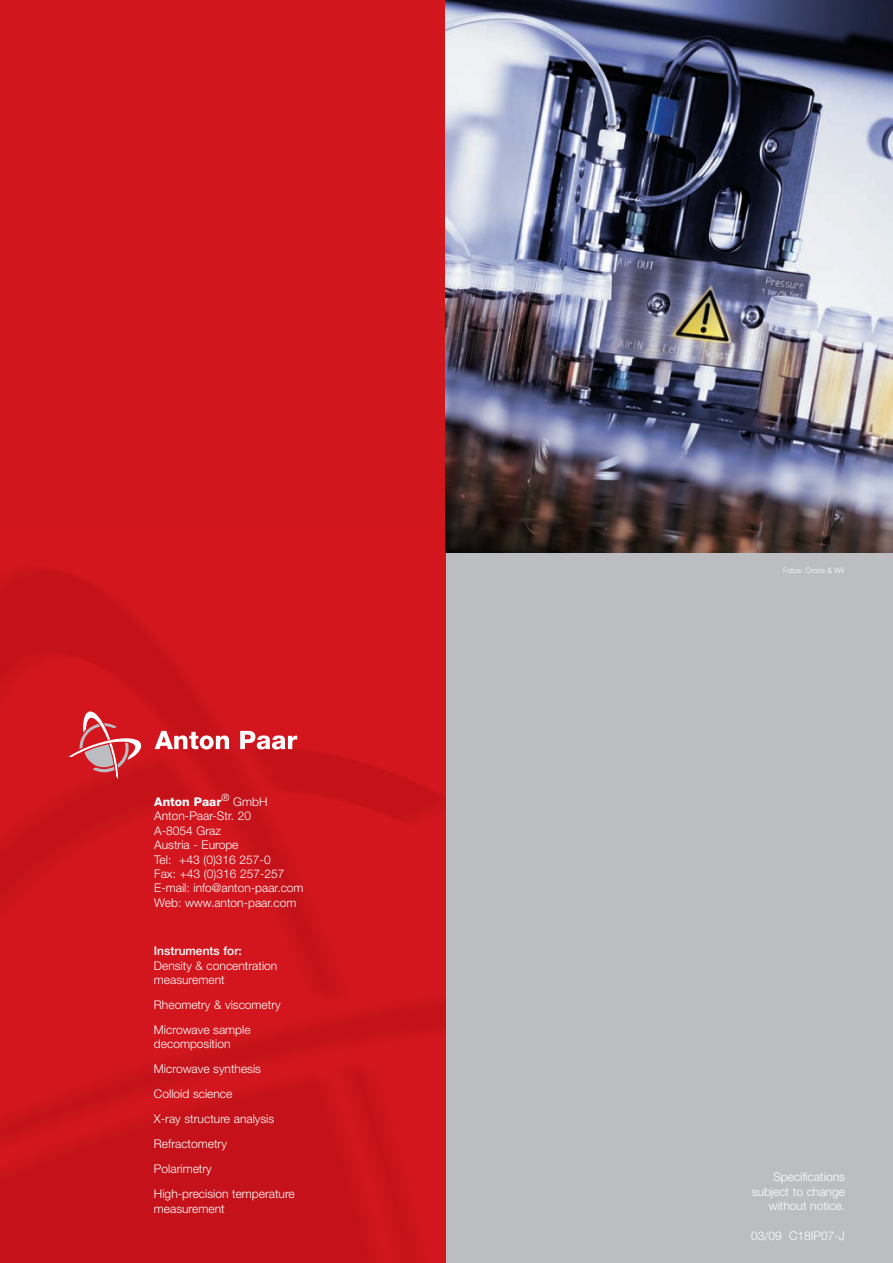
<style>
.page{position:relative;width:893px;height:1263px;background:#fff}
.page>*{position:absolute;margin:0;border:0;box-sizing:border-box;transform-origin:0 0}
.t1{font:300 12px/14.4px "Helvetica Neue LT";color:#fff}
.t2{font:500 12px "Helvetica Neue LT";color:#fff}
.t3{font:300 7.5px "Helvetica Neue LT";color:#fff}
.s1{font-weight:800}
</style>
<div class="page">
<div style="left:446px;top:553px;width:447px;height:710px;background:#bcbdc0"></div>
<div style="left:0;top:0;width:446px;height:1263px;background:#d2161e"></div>
<img style="left:0;top:530px;width:446px;height:733px">
<img style="left:446px;top:0;width:447px;height:553px">
<svg style="left:69px;top:710px;width:73px;height:68px"></svg>
<svg style="left:155px;top:731px;width:74px;height:18px"></svg>
<svg style="left:240px;top:731px;width:57px;height:18px"></svg>
<p class="t1" style="left:154px;top:794px;width:151px"><span class="s1">Anton Paar</span><sup>®</sup> GmbH<br>Anton-Paar-Str. 20<br>A-8054 Graz<br>Austria - Europe<br>Tel: +43 (0)316 257-0<br>Fax: +43 (0)316 257-257<br>E-mail: info@anton-paar.com<br>Web: www.anton-paar.com</p>
<p class="t2" style="left:154px;top:944px;width:89px">Instruments for:</p>
<p class="t1" style="left:154px;top:958px;width:125px">Density &amp; concentration measurement</p>
<p class="t1" style="left:154px;top:992px;width:128px;line-height:24.9px">Rheometry &amp; viscometry<br>Microwave sample</p>
<p class="t1" style="left:154px;top:1031px;width:142px;line-height:24.9px">decomposition<br>Microwave synthesis<br>Colloid science<br>X-ray structure analysis<br>Refractometry<br>Polarimetry<br>High-precision temperature</p>
<p class="t1" style="left:154px;top:1201px;width:72px">measurement</p>
<p class="t3" style="left:783px;top:566px;width:63px">Fotos: Croce &amp; Wir</p>
<p class="t1" style="left:752px;top:1169px;width:95px;text-align:right">Specifications subject to change without notice.</p>
<p class="t1" style="left:751px;top:1228px;width:95px">03/09 C18IP07-J</p>
</div>
